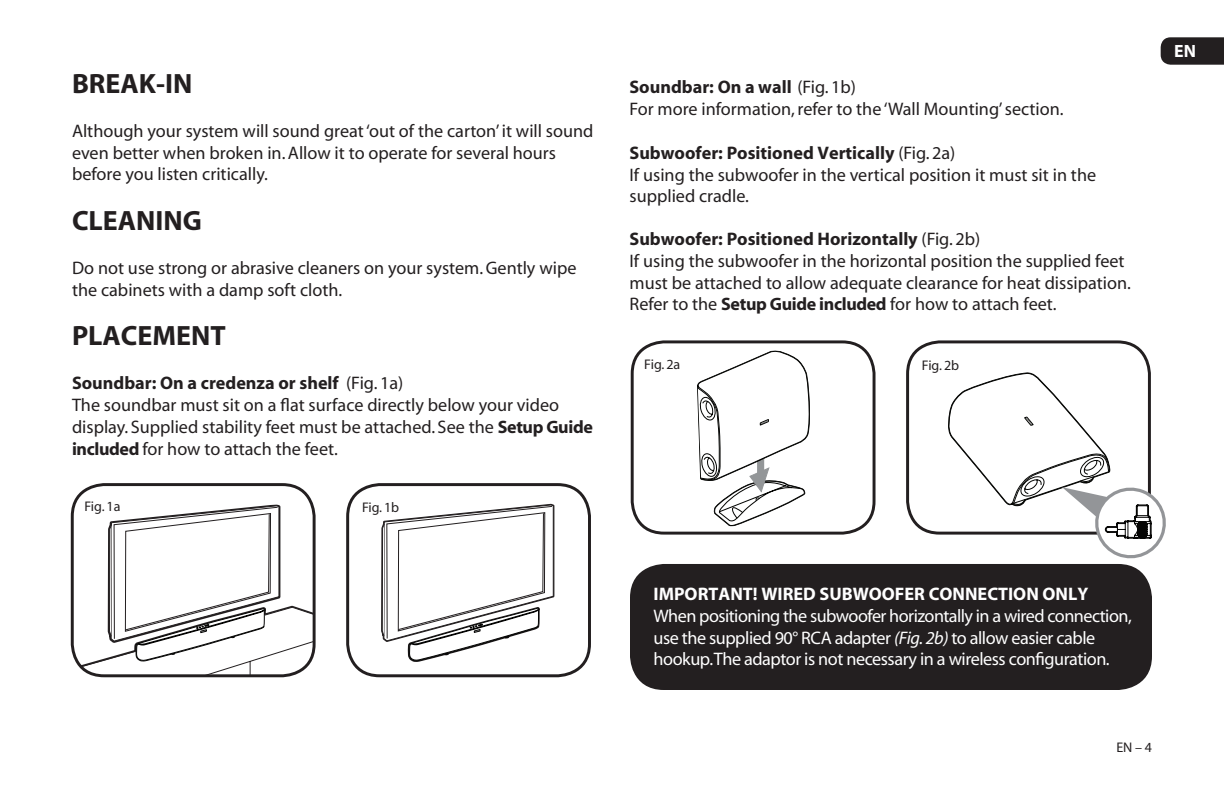
<style>
.page{position:relative;width:1224px;height:792px;background:#fff}
.page>*{position:absolute;margin:0;border:0;box-sizing:border-box;transform-origin:0 0}
.t1{font:700 28px "Myriad";color:#231f20}
.t2{font:18.2px/21.8px "Myriad";color:#231f20}
.t3{font:18.2px/21.8px "Myriad";letter-spacing:-.025em;color:#fff}
.t4{font:700 18.2px "Myriad";color:#fff}
.t5{font:700 17.8px "Myriad";color:#fff}
.t6{font:14px "Myriad";color:#231f20}
.s1{font-weight:700}
.s2{font-weight:700;font-size:18px}
.s3{font-style:italic}
</style>
<div class="page">
<div style="left:632px;top:565px;width:519px;height:123px;background:#231f20;border-radius:32px"></div>
<div style="left:630px;top:564px;width:522px;height:126px;border:3px solid #231f20;border-radius:32px"></div>
<div style="left:906px;top:340px;width:245px;height:195px;border:3px solid #231f20;border-radius:32px"></div>
<div style="left:631px;top:340px;width:245px;height:195px;border:3px solid #231f20;border-radius:32px"></div>
<svg style="left:697px;top:350px;width:113px;height:176px"></svg>
<svg style="left:948px;top:356px;width:218px;height:203px"></svg>
<svg style="left:381px;top:504px;width:173px;height:158px"></svg>
<div style="left:346px;top:483px;width:245px;height:194px;border:3px solid #231f20;border-radius:32px"></div>
<svg style="left:74px;top:504px;width:240px;height:172px"></svg>
<div style="left:71px;top:483px;width:245px;height:194px;border:3px solid #231f20;border-radius:32px"></div>
<svg style="left:1161px;top:37px;width:63px;height:28px;background:#2c2829"></svg>
<h1 class="t1" style="left:72px;top:69px;width:35px">Break</h1>
<h1 class="t1" style="left:156px;top:69px;width:34px">-In</h1>
<p class="t2" style="left:72px;top:121px;width:523px">Although your system will sound great ‘out of the carton’ it will sound even better when broken in. Allow it to operate for several hours before you listen critically.</p>
<h1 class="t1" style="left:72px;top:206px;width:34px">Cleaning</h1>
<p class="t2" style="left:72px;top:258px;width:506px">Do not use strong or abrasive cleaners on your system. Gently wipe the cabinets with a damp soft cloth.</p>
<h1 class="t1" style="left:72px;top:321px;width:155px">PLACEMENT</h1>
<p class="t2" style="left:72px;top:373px;width:522px"><span class="s1">Soundbar: On a credenza or shelf</span> (Fig. 1a)<br>The soundbar must sit on a flat surface directly below your video display. Supplied stability feet must be attached. See the <span class="s2">Setup Guide included</span> for how to attach the feet.</p>
<p class="t6" style="left:84px;top:500px;width:38px">Fig. 1a</p>
<p class="t6" style="left:362px;top:501px;width:39px">Fig. 1b</p>
<p class="t2" style="left:630px;top:77px;width:436px"><span class="s1">Soundbar: On a wall</span> (Fig. 1b)<br>For more information, refer to the ‘Wall Mounting’ section.</p>
<p class="t2" style="left:630px;top:143px;width:468px"><span class="s1">Subwoofer: Positioned Vertically</span> (Fig. 2a)<br>If using the subwoofer in the vertical position it must sit in the supplied cradle.</p>
<p class="t2" style="left:630px;top:229px;width:503px"><span class="s1">Subwoofer: Positioned Horizontally</span> (Fig. 2b)<br>If using the subwoofer in the horizontal position the supplied feet must be attached to allow adequate clearance for heat dissipation.<br>Refer to the <span class="s2">Setup Guide included</span> for how to attach feet.</p>
<p class="t6" style="left:644px;top:357px;width:38px">Fig. 2a</p>
<p class="t6" style="left:922px;top:358px;width:39px">Fig. 2b</p>
<p class="t5" style="left:1174px;top:42px;width:23px">EN</p>
<p class="t4" style="left:654px;top:585px;width:436px">IMPORTANT! WIRED SUBWOOFER CONNECTION ONLY</p>
<p class="t3" style="left:654px;top:606px;width:480px">When positioning the subwoofer horizontally in a wired connection, use the supplied 90° RCA adapter <span class="s3">(Fig. 2b)</span> to allow easier cable hookup.The adaptor is not necessary in a wireless configuration.</p>
<p class="t6" style="left:1116px;top:740px;width:37px">EN – 4</p>
</div>
